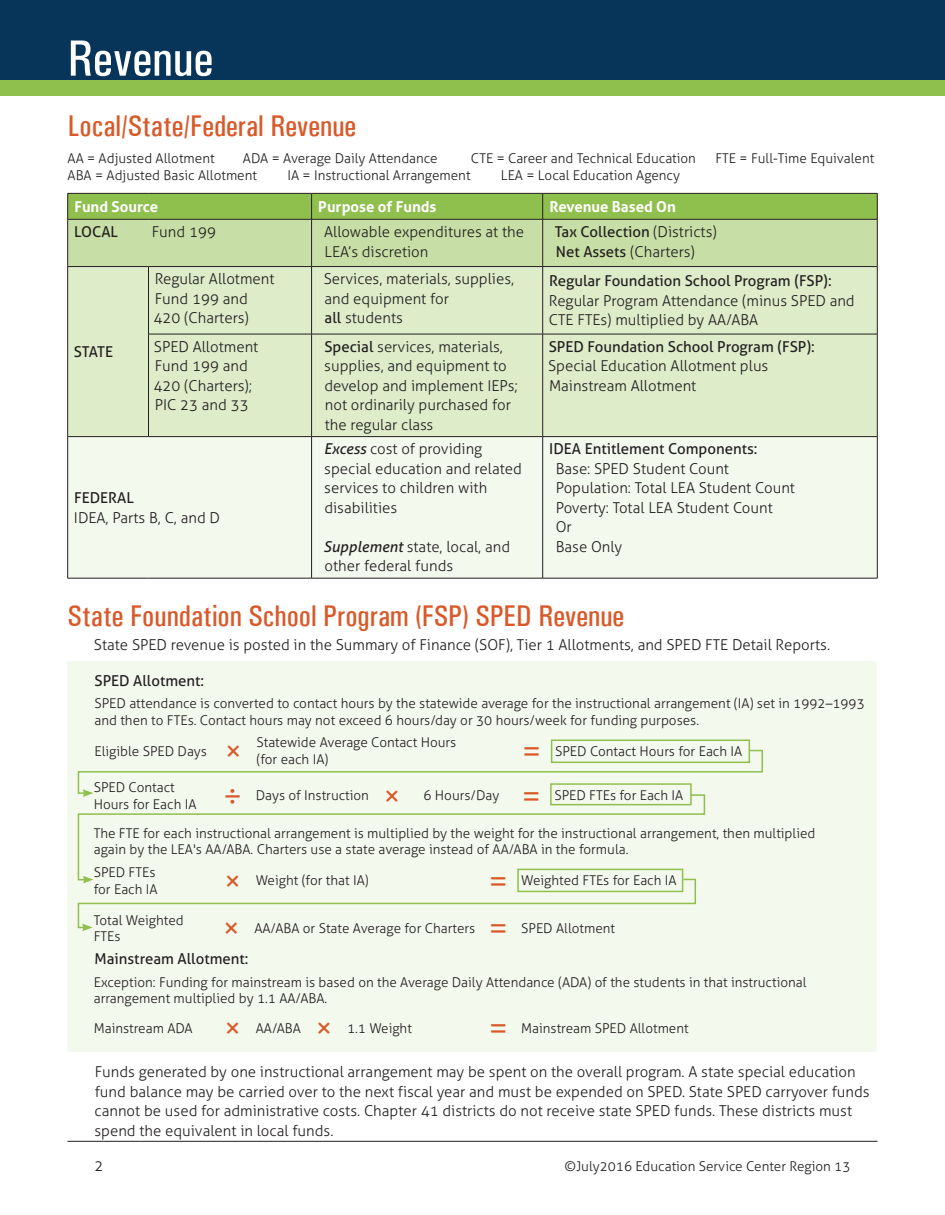
<style>
.page{position:relative;width:945px;height:1215px;background:#fff}
.page>*{position:absolute;margin:0;border:0;box-sizing:border-box;transform-origin:0 0}
.Header__wt_on_nvy__r{font:500 condensed 51px "Univers";color:#fff}
.t1{font:300 33px "Aller";color:#d95929}
.Sub__reddish_orange{font:500 condensed 30px "Univers";color:#d95929}
.Cell_Body{font:300 15px/19.5px "Aller";color:#231f20}
.Body{font:300 15px/19.5px "Aller";color:#231f20}
.Cell_Body-2{font:15px/19.5px "Aller";color:#231f20}
.table_header{font:700 15px "Aller";color:#fff}
.Body-2{font:300 13.5px/16.2px "Aller";color:#231f20}
.s1{font-weight:300}
.s2{font-weight:400}
.s3{font-weight:400;font-style:italic}
</style>
<div class="page">
<hr style="left:68px;top:1141px;width:810px;height:1px;background:#231f20">
<div style="left:0;top:0;width:945px;height:88px;background:#063559"></div>
<div style="left:0;top:80px;width:945px;height:15px;background:#8fbf4d"></div>
<div style="left:68px;top:267px;width:809px;height:169px;background:#deecca"></div>
<div style="left:68px;top:437px;width:809px;height:141px;background:#f4f9ed"></div>
<hr style="left:67px;top:267px;width:1px;height:67px;background:#231f20">
<hr style="left:148px;top:267px;width:1px;height:67px;background:#231f20">
<hr style="left:311px;top:267px;width:1px;height:67px;background:#231f20">
<hr style="left:67px;top:334px;width:1px;height:102px;background:#231f20">
<hr style="left:148px;top:334px;width:164px;height:1px;background:#231f20">
<hr style="left:148px;top:334px;width:1px;height:102px;background:#231f20">
<hr style="left:312px;top:334px;width:231px;height:1px;background:#231f20">
<hr style="left:311px;top:334px;width:1px;height:102px;background:#231f20">
<hr style="left:542px;top:334px;width:1px;height:102px;background:#231f20">
<hr style="left:877px;top:334px;width:1px;height:102px;background:#231f20">
<hr style="left:68px;top:436px;width:80px;height:1px;background:#231f20">
<hr style="left:67px;top:437px;width:1px;height:141px;background:#231f20">
<hr style="left:148px;top:436px;width:164px;height:1px;background:#231f20">
<hr style="left:312px;top:436px;width:231px;height:1px;background:#231f20">
<hr style="left:311px;top:437px;width:1px;height:141px;background:#231f20">
<hr style="left:543px;top:436px;width:334px;height:1px;background:#231f20">
<hr style="left:542px;top:437px;width:1px;height:141px;background:#231f20">
<hr style="left:877px;top:437px;width:1px;height:141px;background:#231f20">
<hr style="left:68px;top:578px;width:80px;height:1px;background:#231f20">
<hr style="left:148px;top:578px;width:164px;height:1px;background:#231f20">
<hr style="left:312px;top:578px;width:231px;height:1px;background:#231f20">
<hr style="left:543px;top:578px;width:334px;height:1px;background:#231f20">
<svg style="left:67px;top:193px;width:811px;height:74px;background:#afcf84"></svg>
<hr style="left:67px;top:219px;width:1px;height:47px;background:#231f20">
<hr style="left:543px;top:219px;width:334px;height:1px;background:#231f20">
<hr style="left:68px;top:266px;width:80px;height:1px;background:#231f20">
<hr style="left:148px;top:266px;width:164px;height:1px;background:#231f20">
<hr style="left:312px;top:266px;width:231px;height:1px;background:#231f20">
<hr style="left:543px;top:266px;width:334px;height:1px;background:#231f20">
<hr style="left:542px;top:267px;width:1px;height:67px;background:#231f20">
<hr style="left:877px;top:267px;width:1px;height:67px;background:#231f20">
<hr style="left:543px;top:334px;width:334px;height:1px;background:#231f20">
<div style="left:68px;top:661px;width:810px;height:391px;background:#f4f9ed"></div>
<svg style="left:77px;top:806px;width:629px;height:62px"></svg>
<svg style="left:77px;top:739px;width:686px;height:67px"></svg>
<svg style="left:77px;top:868px;width:619px;height:63px"></svg>
<p class="Header__wt_on_nvy__r" style="left:68px;top:28px;width:147px">Revenue</p>
<p class="Sub__reddish_orange" style="left:68px;top:108px;width:290px">Local/State/Federal Revenue</p>
<p class="Body-2" style="left:68px;top:150px;width:149px">AA = Adjusted Allotment</p>
<p class="Body-2" style="left:243px;top:150px;width:196px">ADA = Average Daily Attendance</p>
<p class="Body-2" style="left:471px;top:150px;width:227px">CTE = Career and Technical Education</p>
<p class="Body-2" style="left:715px;top:150px;width:160px">FTE = Full-Time Equivalent</p>
<p class="Body-2" style="left:68px;top:168px;width:191px">ABA = Adjusted Basic Allotment</p>
<p class="Body-2" style="left:287px;top:168px;width:185px">IA = Instructional Arrangement</p>
<p class="Body-2" style="left:501px;top:168px;width:181px">LEA = Local Education Agency</p>
<p class="table_header" style="left:74px;top:197px;width:85px">Fund Source</p>
<p class="table_header" style="left:318px;top:197px;width:120px">Purpose of Funds</p>
<p class="table_header" style="left:549px;top:197px;width:128px">Revenue Based On</p>
<p class="Cell_Body-2" style="left:74px;top:222px;width:45px">LOCAL</p>
<p class="Cell_Body" style="left:152px;top:222px;width:66px">Fund 199</p>
<p class="Cell_Body" style="left:324px;top:222px;width:201px">Allowable expenditures at the<br>LEA’s discretion</p>
<p class="Cell_Body-2" style="left:555px;top:222px;width:164px">Tax Collection <span class="s1">(Districts)<br></span>Net Assets <span class="s1">(Charters)</span></p>
<p class="Cell_Body-2" style="left:74px;top:342px;width:41px">STATE</p>
<p class="Cell_Body" style="left:153px;top:269px;width:123px">Regular Allotment<br>Fund 199 and<br>420 (Charters)</p>
<p class="Cell_Body" style="left:324px;top:269px;width:192px">Services, materials, supplies, and equipment for<br><span class="s2">all</span> students</p>
<p class="Cell_Body" style="left:549px;top:271px;width:307px"><span class="s2">Regular Foundation School Program (FSP):<br></span>Regular Program Attendance (minus SPED and<br>CTE FTEs) multiplied by AA/ABA</p>
<p class="Cell_Body" style="left:153px;top:337px;width:106px">SPED Allotment<br>Fund 199 and<br>420 (Charters);<br>PIC 23 and 33</p>
<p class="Cell_Body" style="left:324px;top:337px;width:195px"><span class="s2">Special</span> services, materials, supplies, and equipment to develop and implement IEPs; not ordinarily purchased for the regular class</p>
<p class="Cell_Body" style="left:548px;top:337px;width:268px"><span class="s2">SPED Foundation School Program (FSP):<br></span>Special Education Allotment plus<br>Mainstream Allotment</p>
<p class="Cell_Body" style="left:74px;top:488px;width:148px"><span class="s2">FEDERAL<br></span>IDEA, Parts B, C, and D</p>
<p class="Cell_Body" style="left:324px;top:439px;width:200px"><span class="s3">Excess</span> cost of providing special education and related services to children with disabilities</p>
<p class="Cell_Body" style="left:323px;top:537px;width:188px"><span class="s3">Supplement</span> state, local, and other federal funds</p>
<p class="Cell_Body-2" style="left:549px;top:439px;width:210px">IDEA Entitlement Components:</p>
<p class="Cell_Body" style="left:556px;top:459px;width:241px">Base: SPED Student Count<br>Population: Total LEA Student Count<br>Poverty: Total LEA Student Count</p>
<p class="Cell_Body" style="left:556px;top:517px;width:18px">Or</p>
<p class="Cell_Body" style="left:556px;top:537px;width:68px">Base Only</p>
<p class="Sub__reddish_orange" style="left:68px;top:598px;width:558px">State Foundation School Program (FSP) SPED Revenue</p>
<p class="Body" style="left:94px;top:635px;width:738px">State SPED revenue is posted in the Summary of Finance (SOF), Tier 1 Allotments, and SPED FTE Detail Reports.</p>
<p class="Cell_Body-2" style="left:94px;top:671px;width:111px">SPED Allotment:</p>
<p class="Body-2" style="left:94px;top:696px;width:772px">SPED attendance is converted to contact hours by the statewide average for the instructional arrangement (IA) set in 1992–1993 and then to FTEs. Contact hours may not exceed 6 hours/day or 30 hours/week for funding purposes.</p>
<p class="Body-2" style="left:94px;top:743px;width:114px">Eligible SPED Days</p>
<p class="t1" style="left:223px;top:731px;width:21px">×</p>
<p class="Body-2" style="left:256px;top:734px;width:201px">Statewide Average Contact Hours (for each IA)</p>
<p class="t1" style="left:522px;top:731px;width:21px">=</p>
<p class="Body-2" style="left:555px;top:743px;width:189px">SPED Contact Hours for Each IA</p>
<p class="Body-2" style="left:94px;top:780px;width:104px">SPED Contact<br>Hours for Each IA</p>
<p class="t1" style="left:223px;top:776px;width:21px">÷</p>
<p class="Body-2" style="left:256px;top:788px;width:115px">Days of Instruction</p>
<p class="t1" style="left:382px;top:776px;width:21px">×</p>
<p class="Body-2" style="left:423px;top:788px;width:77px">6 Hours/Day</p>
<p class="t1" style="left:522px;top:776px;width:21px">=</p>
<p class="Body-2" style="left:554px;top:788px;width:130px">SPED FTEs for Each IA</p>
<p class="Body-2" style="left:94px;top:825px;width:723px">The FTE for each instructional arrangement is multiplied by the weight for the instructional arrangement, then multiplied again by the LEA's AA/ABA. Charters use a state average instead of AA/ABA in the formula.</p>
<p class="Body-2" style="left:94px;top:864px;width:65px">SPED FTEs for Each IA</p>
<p class="t1" style="left:223px;top:861px;width:21px">×</p>
<p class="Body-2" style="left:256px;top:872px;width:115px">Weight (for that IA)</p>
<p class="t1" style="left:488px;top:861px;width:21px">=</p>
<p class="Body-2" style="left:521px;top:872px;width:157px">Weighted FTEs for Each IA</p>
<p class="Body-2" style="left:94px;top:912px;width:92px">Total Weighted<br>FTEs</p>
<p class="t1" style="left:221px;top:909px;width:21px">×</p>
<p class="Body-2" style="left:254px;top:920px;width:222px">AA/ABA or State Average for Charters</p>
<p class="t1" style="left:488px;top:909px;width:21px">=</p>
<p class="Body-2" style="left:521px;top:920px;width:95px">SPED Allotment</p>
<p class="Cell_Body-2" style="left:95px;top:949px;width:156px">Mainstream Allotment:</p>
<p class="Body-2" style="left:94px;top:974px;width:714px">Exception: Funding for mainstream is based on the Average Daily Attendance (ADA) of the students in that instructional arrangement multiplied by 1.1 AA/ABA.</p>
<p class="Body-2" style="left:94px;top:1020px;width:100px">Mainstream ADA</p>
<p class="t1" style="left:223px;top:1009px;width:21px">×</p>
<p class="Body-2" style="left:256px;top:1020px;width:47px">AA/ABA</p>
<p class="t1" style="left:314px;top:1009px;width:21px">×</p>
<p class="Body-2" style="left:347px;top:1020px;width:66px">1.1 Weight</p>
<p class="t1" style="left:488px;top:1009px;width:21px">=</p>
<p class="Body-2" style="left:521px;top:1020px;width:169px">Mainstream SPED Allotment</p>
<p class="Body" style="left:94px;top:1062px;width:777px">Funds generated by one instructional arrangement may be spent on the overall program. A state special education fund balance may be carried over to the next fiscal year and must be expended on SPED. State SPED carryover funds cannot be used for administrative costs. Chapter 41 districts do not receive state SPED funds. These districts must spend the equivalent in local funds.</p>
<p class="Body" style="left:94px;top:1156px;width:10px">2</p>
<p class="Body-2" style="left:564px;top:1158px;width:288px">©July2016 Education Service Center Region 13</p>
</div>
